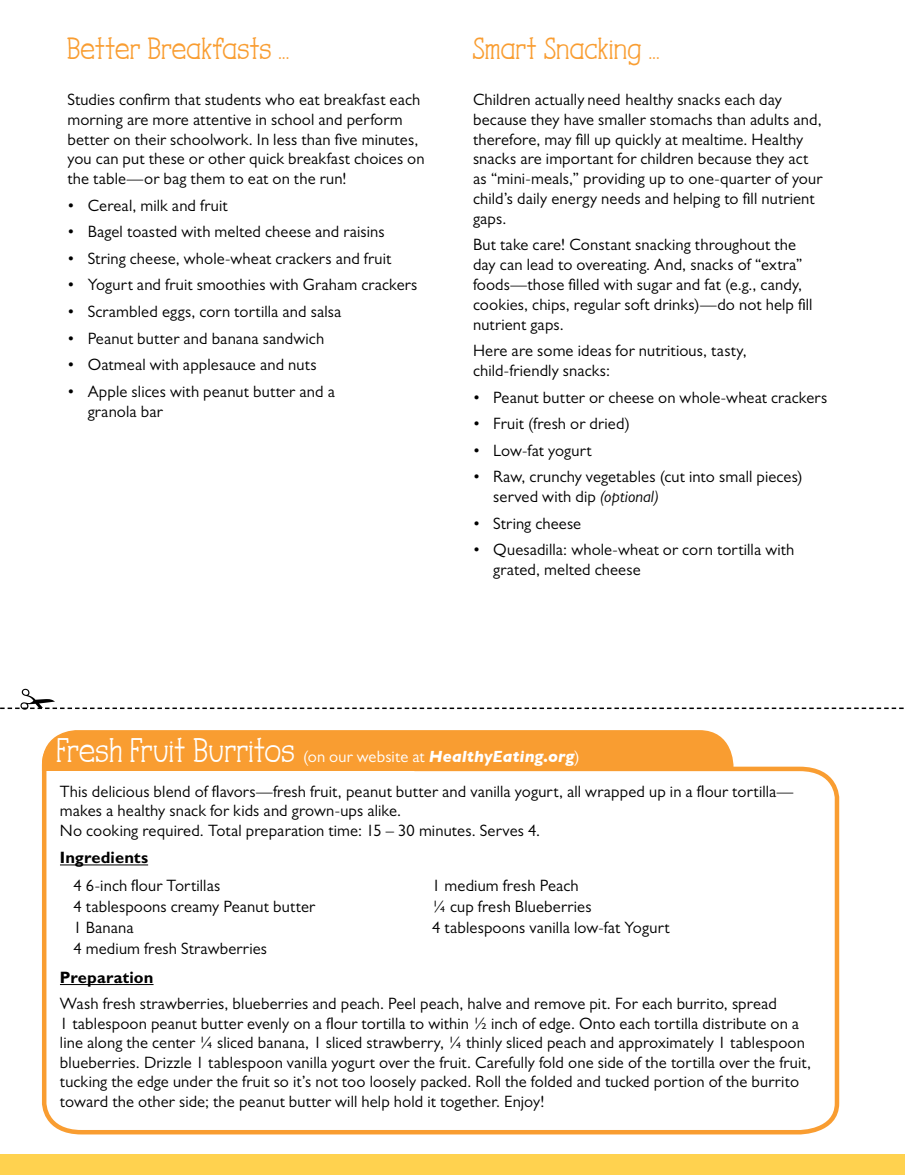
<style>
.page{position:relative;width:905px;height:1175px;background:#fff}
.page>*{position:absolute;margin:0;border:0;box-sizing:border-box;transform-origin:0 0}
.t1{font:700 30px "TALUHLA";color:#fff}
.t2{font:700 27px "TALUHLA";color:#f99d31}
.t3{font:16.5px/19.8px "Gill Sans MT Std";letter-spacing:.01em;color:#000}
.t4{font:700 16.5px "Gill Sans MT Std";letter-spacing:.005em;color:#000}
.s1{font-style:italic}
.s2{font-family:"Gill Sans MT Std";font-weight:400;font-size:16.5px}
.s3{font-family:"Gill Sans";font-style:italic;font-size:16.5px}
</style>
<div class="page">
<svg style="left:0;top:688px;width:904px;height:21px"></svg>
<div style="left:0;top:1154px;width:904px;height:20px;background:#ffd24f"></div>
<svg style="left:41px;top:761px;width:799px;height:374px"></svg>
<div style="left:42px;top:730px;width:691px;height:41px;background:#f99d31"></div>
<h2 class="t2" style="left:67px;top:32px;width:224px">Better Breakfasts …</h2>
<p class="t3" style="left:67px;top:89px;width:359px">Studies confirm that students who eat breakfast each morning are more attentive in school and perform better on their schoolwork. In less than five minutes, you can put these or other quick breakfast choices on the table—or bag them to eat on the run!</p>
<p class="t3" style="left:67px;top:195px;width:162px">• Cereal, milk and fruit</p>
<p class="t3" style="left:67px;top:222px;width:319px">• Bagel toasted with melted cheese and raisins</p>
<p class="t3" style="left:67px;top:248px;width:325px">• String cheese, whole-wheat crackers and fruit</p>
<p class="t3" style="left:67px;top:275px;width:351px">• Yogurt and fruit smoothies with Graham crackers</p>
<p class="t3" style="left:67px;top:301px;width:275px">• Scrambled eggs, corn tortilla and salsa</p>
<p class="t3" style="left:67px;top:328px;width:258px">• Peanut butter and banana sandwich</p>
<p class="t3" style="left:67px;top:354px;width:251px">• Oatmeal with applesauce and nuts</p>
<p class="t3" style="left:88px;top:381px;width:249px;text-indent:-20px">• Apple slices with peanut butter and a granola bar</p>
<h2 class="t2" style="left:473px;top:32px;width:188px">Smart Snacking …</h2>
<p class="t3" style="left:473px;top:89px;width:351px">Children actually need healthy snacks each day because they have smaller stomachs than adults and, therefore, may fill up quickly at mealtime. Healthy snacks are important for children because they act as “mini-meals,” providing up to one-quarter of your child’s daily energy needs and helping to fill nutrient gaps.</p>
<p class="t3" style="left:473px;top:235px;width:341px">But take care! Constant snacking throughout the day can lead to overeating. And, snacks of “extra” foods—those filled with sugar and fat (e.g., candy, cookies, chips, regular soft drinks)—do not help fill nutrient gaps.</p>
<p class="t3" style="left:473px;top:341px;width:275px">Here are some ideas for nutritious, tasty, child-friendly snacks:</p>
<p class="t3" style="left:473px;top:387px;width:355px">• Peanut butter or cheese on whole-wheat crackers</p>
<p class="t3" style="left:473px;top:413px;width:159px">• Fruit (fresh or dried)</p>
<p class="t3" style="left:473px;top:440px;width:120px">• Low-fat yogurt</p>
<p class="t3" style="left:493px;top:467px;width:311px;text-indent:-20px">• Raw, crunchy vegetables (cut into small pieces) served with dip <span class="s1">(optional)</span></p>
<p class="t3" style="left:473px;top:513px;width:110px">• String cheese</p>
<p class="t3" style="left:493px;top:539px;width:302px;text-indent:-20px">• Quesadilla: whole-wheat or corn tortilla with grated, melted cheese</p>
<h1 class="t1" style="left:57px;top:731px;width:524px">Fresh Fruit Burritos <span class="s2">(on our website at</span> <span class="s3">HealthyEating.org</span><span class="s2">)</span></h1>
<p class="t3" style="left:60px;top:781px;width:735px">This delicious blend of flavors—fresh fruit, peanut butter and vanilla yogurt, all wrapped up in a flour tortilla— makes a healthy snack for kids and grown-ups alike.<br>No cooking required. Total preparation time: 15 – 30 minutes. Serves 4.</p>
<p class="t4" style="left:60px;top:847px;width:90px">Ingredients</p>
<p class="t3" style="left:73px;top:875px;width:148px">4 6-inch flour Tortillas</p>
<p class="t3" style="left:432px;top:875px;width:148px">1 medium fresh Peach</p>
<p class="t3" style="left:73px;top:896px;width:243px">4 tablespoons creamy Peanut butter</p>
<p class="t3" style="left:432px;top:896px;width:161px">¼ cup fresh Blueberries</p>
<p class="t3" style="left:73px;top:917px;width:62px">1 Banana</p>
<p class="t3" style="left:432px;top:917px;width:239px">4 tablespoons vanilla low-fat Yogurt</p>
<p class="t3" style="left:73px;top:938px;width:195px">4 medium fresh Strawberries</p>
<p class="t4" style="left:60px;top:967px;width:95px">Preparation</p>
<p class="t3" style="left:60px;top:993px;width:752px">Wash fresh strawberries, blueberries and peach. Peel peach, halve and remove pit. For each burrito, spread<br>1 tablespoon peanut butter evenly on a flour tortilla to within ½ inch of edge. Onto each tortilla distribute on a line along the center ¼ sliced banana, 1 sliced strawberry, ¼ thinly sliced peach and approximately 1 tablespoon blueberries. Drizzle 1 tablespoon vanilla yogurt over the fruit. Carefully fold one side of the tortilla over the fruit, tucking the edge under the fruit so it’s not too loosely packed. Roll the folded and tucked portion of the burrito toward the other side; the peanut butter will help hold it together. Enjoy!</p>
</div>
